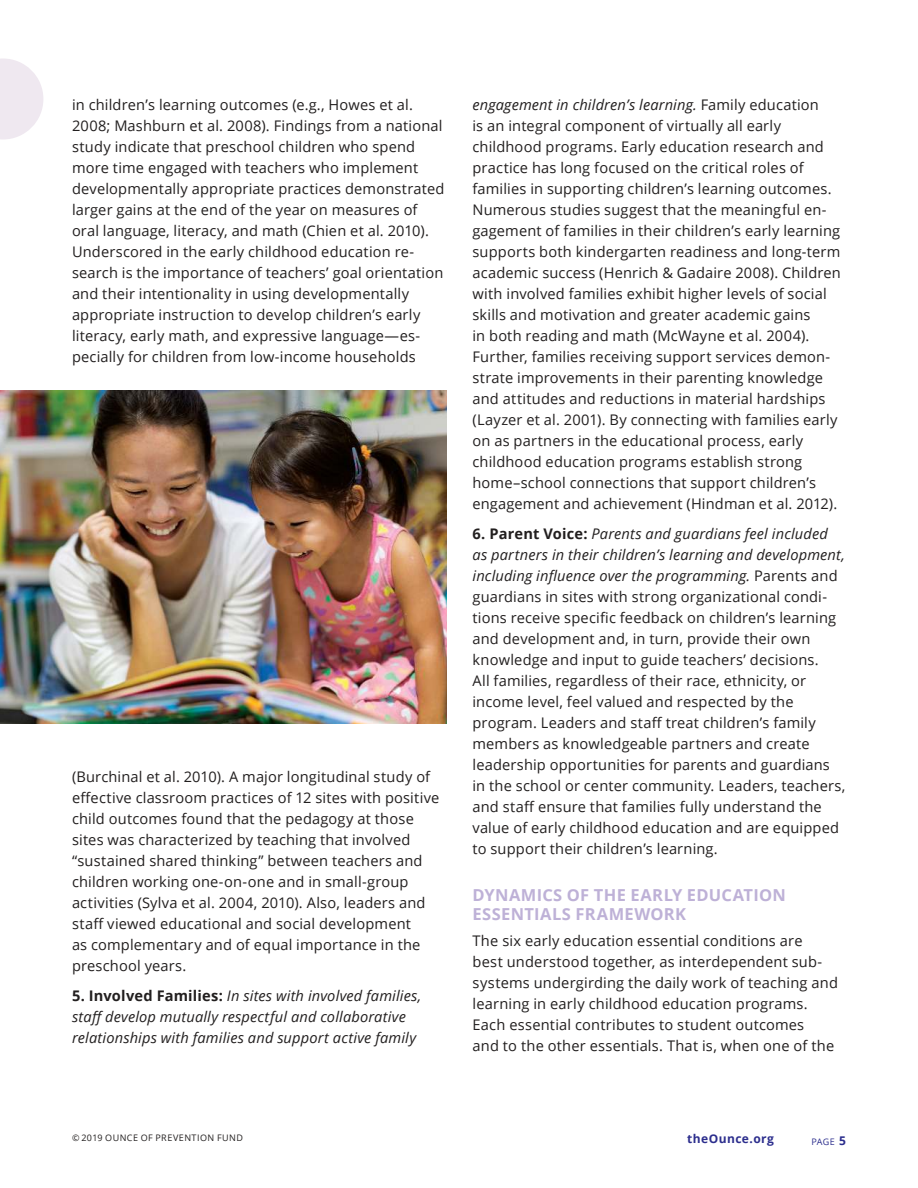
<style>
.page{position:relative;width:918px;height:1188px;background:#fff}
.page>*{position:absolute;margin:0;border:0;box-sizing:border-box;transform-origin:0 0}
.t1{font:700 16.5px/19.5px "Open Sans";letter-spacing:.02em;color:#beb1d7}
.t2{font:14.7px/21px "Open Sans";letter-spacing:.01em;color:#221f1f}
.t3{font:italic 14.7px/21px "Open Sans";letter-spacing:.01em;color:#221f1f}
.t4{font:700 12px "Open Sans";letter-spacing:.035em;color:#2c2e8d}
.t5{font:9px "Open Sans";letter-spacing:.05em;color:#221f1f}
.t6{font:9px "Open Sans";color:#2c2e8d}
.s1{font-weight:700;font-style:normal}
.s2{font-style:italic}
.s3{font-weight:700}
.s4{font-weight:700;font-size:12px}
</style>
<div class="page">
<svg style="left:0;top:58px;width:43px;height:81px"></svg>
<img style="left:0;top:391px;width:446px;height:333px">
<p class="t2" style="left:72px;top:94px;width:374px">in children’s learning outcomes (e.g., Howes et al.<br>2008; Mashburn et al. 2008). Findings from a national study indicate that preschool children who spend more time engaged with teachers who implement developmentally appropriate practices demonstrated larger gains at the end of the year on measures of oral language, literacy, and math (Chien et al. 2010).<br>Underscored in the early childhood education re&shy;search is the importance of teachers’ goal orientation and their intentionality in using developmentally appropriate instruction to develop children’s early literacy, early math, and expressive language—es&shy;pecially for children from low-income households</p>
<p class="t2" style="left:72px;top:766px;width:369px">(Burchinal et al. 2010). A major longitudinal study of effective classroom practices of 12 sites with positive child outcomes found that the pedagogy at those sites was characterized by teaching that involved “sustained shared thinking” between teachers and children working one-on-one and in small-group activities (Sylva et al. 2004, 2010). Also, leaders and staff viewed educational and social development<br>as complementary and of equal importance in the preschool years.</p>
<p class="t3" style="left:72px;top:987px;width:351px"><span class="s1">5. Involved Families:</span> In sites with involved families, staff develop mutually respectful and collaborative relationships with families and support active family</p>
<p class="t2" style="left:473px;top:96px;width:370px"><span class="s2">engagement in children’s learning.</span> Family education<br>is an integral component of virtually all early childhood programs. Early education research and practice has long focused on the critical roles of families in supporting children’s learning outcomes.<br>Numerous studies suggest that the meaningful en&shy;gagement of families in their children’s early learning supports both kindergarten readiness and long-term academic success (Henrich &amp; Gadaire 2008). Children with involved families exhibit higher levels of social skills and motivation and greater academic gains<br>in both reading and math (McWayne et al. 2004).<br>Further, families receiving support services demon&shy;strate improvements in their parenting knowledge and attitudes and reductions in material hardships (Layzer et al. 2001). By connecting with families early on as partners in the educational process, early childhood education programs establish strong home–school connections that support children’s engagement and achievement (Hindman et al. 2012).</p>
<p class="t2" style="left:473px;top:525px;width:375px"><span class="s3">6. Parent Voice:</span> <span class="s2">Parents and guardians feel included as partners in their children’s learning and development, including influence over the programming.</span> Parents and guardians in sites with strong organizational condi&shy;tions receive specific feedback on children’s learning and development and, in turn, provide their own knowledge and input to guide teachers’ decisions.<br>All families, regardless of their race, ethnicity, or income level, feel valued and respected by the program. Leaders and staff treat children’s family members as knowledgeable partners and create leadership opportunities for parents and guardians in the school or center community. Leaders, teachers, and staff ensure that families fully understand the value of early childhood education and are equipped to support their children’s learning.</p>
<p class="t1" style="left:472px;top:887px;width:315px">DYNAMICS OF THE EARLY EDUCATION<br>ESSENTIALS FRAMEWORK</p>
<p class="t2" style="left:472px;top:929px;width:367px">The six early education essential conditions are<br>best understood together, as interdependent sub&shy;systems undergirding the daily work of teaching and learning in early childhood education programs.<br>Each essential contributes to student outcomes<br>and to the other essentials. That is, when one of the</p>
<p class="t5" style="left:72px;top:1133px;width:172px">© 2019 OUNCE OF PREVENTION FUND</p>
<p class="t4" style="left:687px;top:1134px;width:88px">theOunce.org</p>
<p class="t6" style="left:811px;top:1136px;width:36px">PAGE <span class="s4">5</span></p>
</div>
